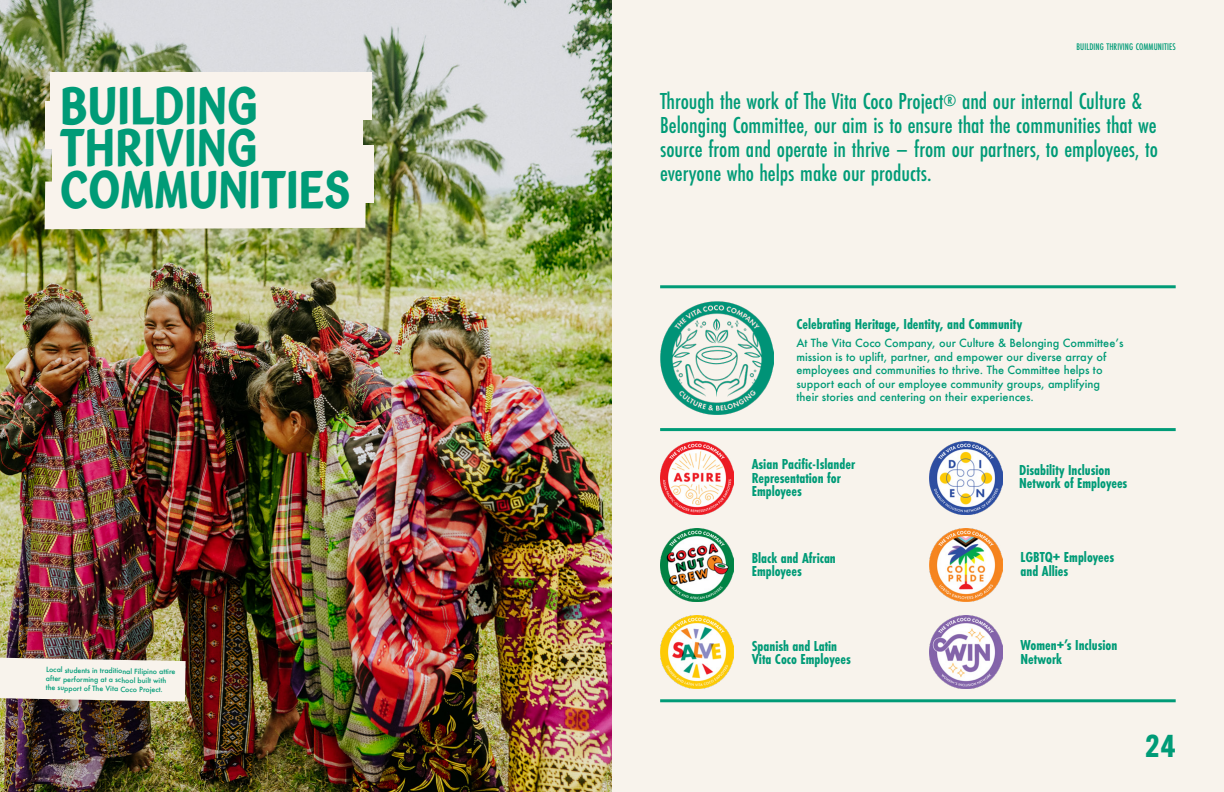
<style>
.page{position:relative;width:1224px;height:792px;background:#f8f3ec}
.page>*{position:absolute;margin:0;border:0;box-sizing:border-box;transform-origin:0 0}
.t1{font:48px/42px "Vita Hand V1 p 1";color:#009b77}
.t2{font:700 31px "Alternate Gothic ATF";color:#009b77}
.t3{font:500 24px/24px "Futura PT Cond";color:#009b77}
.t4{font:700 15px/13.5px "Futura PT Cond";color:#009b77}
.t5{font:500 11px/13.5px "Futura";color:#009b77}
.t6{font:500 10px "Futura PT Cond";letter-spacing:.01em;color:#009b77}
.t7{font:500 7px/9px "Futura";color:#009b77}
.s1{font-size:17px}
.s2{color:#f8f3ec}
</style>
<div class="page">
<img style="left:0;top:0;width:612px;height:792px">
<div style="left:50px;top:72px;width:321px;height:48px;background:#f9f3ec"></div>
<div style="left:52px;top:145px;width:321px;height:57px;background:#f9f3ec"></div>
<svg style="left:45px;top:180px;width:321px;height:49px"></svg>
<div style="left:45px;top:102px;width:318px;height:47px;background:#f9f3ec"></div>
<hr style="left:660px;top:428px;width:516px;height:3px;background:#009b77">
<hr style="left:660px;top:699px;width:516px;height:3px;background:#009b77">
<img style="left:660px;top:441px;width:74px;height:73px">
<img style="left:929px;top:441px;width:74px;height:73px">
<img style="left:660px;top:616px;width:74px;height:73px">
<img style="left:930px;top:616px;width:73px;height:73px">
<img style="left:660px;top:528px;width:74px;height:74px">
<img style="left:930px;top:528px;width:73px;height:74px">
<img style="left:660px;top:302px;width:113px;height:113px">
<hr style="left:660px;top:285px;width:516px;height:3px;background:#009b77">
<svg style="left:0;top:658px;width:186px;height:44px"></svg>
<p class="t6" style="left:1076px;top:41px;width:101px">BUILDING THRIVING COMMUNITIES</p>
<h1 class="t1" style="left:60px;top:85px;width:292px">BUILDING<br>THRIVING<br>COMMUNITIES</h1>
<p class="t3" style="left:660px;top:89px;width:499px">Through the work of The Vita Coco Project<span class="s1">®</span> and our internal Culture &amp; Belonging Committee, our aim is to ensure that the communities that we source from and operate in thrive – from our partners, to employees, to everyone who helps make our products.</p>
<h3 class="t4" style="left:796px;top:318px;width:227px">Celebrating Heritage, Identity, and Community</h3>
<p class="t5" style="left:796px;top:336px;width:329px">At The Vita Coco Company, our Culture &amp; Belonging Committee’s mission is to uplift, partner, and empower our diverse array of employees and communities to thrive. The Committee helps to support each of our employee community groups, amplifying their stories and centering on their experiences.</p>
<p class="t7" style="left:46px;top:665px;width:131px;rotate:1deg">Local students in traditional Filipino attire after performing at a school built with the support of The Vita Coco Project.<span class="s2">.</span></p>
<h3 class="t4" style="left:752px;top:457px;width:105px">Asian Pacific-Islander<br>Representation for<br>Employees</h3>
<h3 class="t4" style="left:1019px;top:463px;width:110px">Disability Inclusion<br>Network of Employees</h3>
<h3 class="t4" style="left:752px;top:551px;width:86px">Black and African<br>Employees</h3>
<h3 class="t4" style="left:1020px;top:550px;width:95px">LGBTQ+ Employees and Allies</h3>
<h3 class="t4" style="left:752px;top:639px;width:101px">Spanish and Latin<br>Vita Coco Employees</h3>
<h3 class="t4" style="left:1020px;top:638px;width:98px">Women+’s Inclusion<br>Network</h3>
<h2 class="t2" style="left:1146px;top:727px;width:32px">24</h2>
</div>
